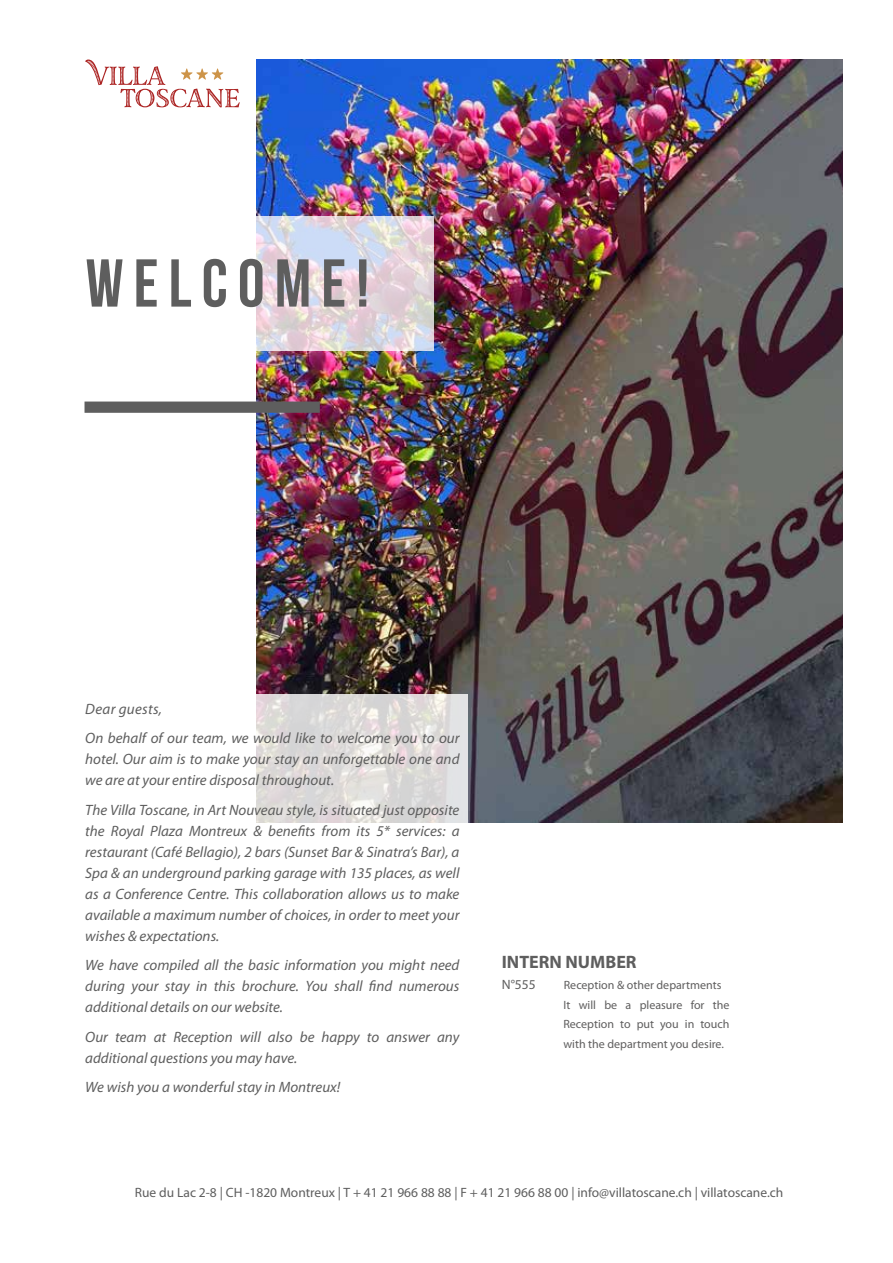
<style>
.page{position:relative;width:893px;height:1263px;background:#fff}
.page>*{position:absolute;margin:0;border:0;box-sizing:border-box;transform-origin:0 0}
.t1{font:67.5px "Bebas Neue";letter-spacing:.15em;color:#5e5e5e}
.t2{font:700 18px "Myriad Pro";color:#5e5e5e}
.t3{font:italic 15px/21px "Myriad Pro";color:#5e5e5e}
.t4{font:13.5px "Myriad Pro";color:#5e5e5e}
.t5{font:12px/19.5px "Myriad Pro";color:#5f5e5e}
</style>
<div class="page">
<img style="left:256px;top:60px;width:586px;height:763px">
<div style="left:85px;top:401px;width:235px;height:12px;background:#5e5e5e;border:2px solid #5e5e5e"></div>
<svg style="left:256px;top:217px;width:178px;height:134px;background:#e0d7e0"></svg>
<svg style="left:256px;top:694px;width:212px;height:129px;background:#dedcdb"></svg>
<svg style="left:85px;top:60px;width:155px;height:47px"></svg>
<h1 class="t1" style="left:86px;top:246px;width:285px">WELCOME!</h1>
<p class="t3" style="left:85px;top:694px;width:376px;line-height:29.5px">Dear guests,<br>On behalf of our team, we would like to welcome you to our</p>
<p class="t3" style="left:85px;top:748px;width:376px">hotel. Our aim is to make your stay an unforgettable one and we are at your entire disposal throughout.</p>
<p class="t3" style="left:85px;top:799px;width:376px;text-align:justify">The Villa Toscane, in Art Nouveau style, is situated just opposite the Royal Plaza Montreux &amp; benefits from its 5* services: a restaurant (Café Bellagio), 2 bars (Sunset Bar &amp; Sinatra’s Bar), a Spa &amp; an underground parking garage with 135 places, as well as a Conference Centre. This collaboration allows us to make available a maximum number of choices, in order to meet your wishes &amp; expectations.</p>
<p class="t3" style="left:85px;top:954px;width:376px;text-align:justify">We have compiled all the basic information you might need during your stay in this brochure. You shall find numerous additional details on our website.</p>
<p class="t3" style="left:85px;top:1026px;width:376px">Our team at Reception will also be happy to answer any additional questions you may have.</p>
<p class="t3" style="left:85px;top:1076px;width:257px">We wish you a wonderful stay in Montreux!</p>
<p class="t2" style="left:502px;top:951px;width:136px">INTERN NUMBER</p>
<p class="t4" style="left:502px;top:976px;width:35px">N°555</p>
<p class="t5" style="left:563px;top:975px;width:168px">Reception &amp; other departments<br>It will be a pleasure for the<br>Reception to put you in touch with the department you desire.</p>
<p class="t4" style="left:135px;top:1184px;width:650px">Rue du Lac 2-8 | CH -1820 Montreux | T + 41 21 966 88 88 | F + 41 21 966 88 00 | info@villatoscane.ch | villatoscane.ch</p>
</div>
